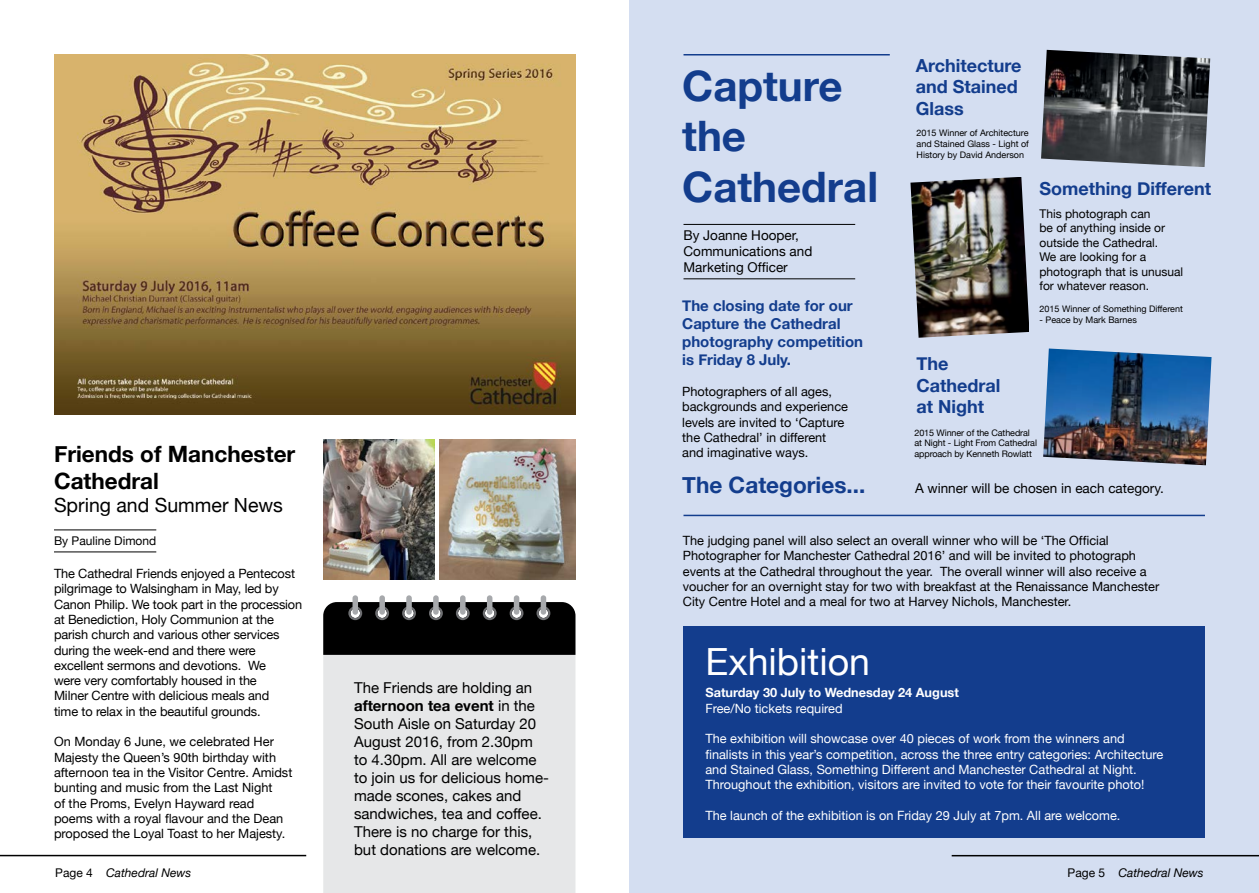
<style>
.page{position:relative;width:1259px;height:893px;background:#fff}
.page>*{position:absolute;margin:0;border:0;box-sizing:border-box;transform-origin:0 0}
.t1{font:700 42px/50.4px "Helvetica Neue";color:#133d8d}
.t2{font:37.5px "Helvetica Neue";color:#fff}
.t3{font:700 22.5px/27px "Helvetica Neue";color:#000}
.t4{font:700 22.5px "Helvetica Neue";color:#133d8d}
.t5{font:19.5px "Helvetica Neue";color:#000}
.t6{font:700 18px/21.6px "Helvetica Neue";color:#133d8d}
.t7{font:15px/18px "Helvetica Neue";color:#000}
.t8{font:700 15px/18px "Helvetica Neue";color:#133d8d}
.t9{font:13.5px/16.2px "Helvetica Neue";color:#000}
.t10{font:12.75px/15.3px "Helvetica Neue";color:#000}
.t11{font:12.75px/15.3px "Helvetica Neue";color:#fff}
.t12{font:700 12.75px "Helvetica Neue";color:#fff}
.t13{font:12px/14.4px "Helvetica Neue";color:#000}
.t14{font:italic 12px "Helvetica Neue";color:#000}
.t15{font:9px/10.8px "Helvetica Neue";color:#000}
.s1{font-weight:700}
.s2{font-style:normal}
</style>
<div class="page">
<div style="left:629px;top:0;width:630px;height:893px;background:#d4def1"></div>
<div style="left:323px;top:655px;width:252px;height:238px;background:#e6e7e8"></div>
<svg style="left:323px;top:602px;width:252px;height:53px;background:#0c0c0c"></svg>
<div style="left:541px;top:595px;width:5px;height:20px;background:#a7a9ac;border-radius:3px"></div>
<div style="left:514px;top:595px;width:5px;height:20px;background:#a7a9ac;border-radius:3px"></div>
<div style="left:487px;top:595px;width:5px;height:20px;background:#a7a9ac;border-radius:3px"></div>
<div style="left:460px;top:595px;width:5px;height:20px;background:#a7a9ac;border-radius:3px"></div>
<div style="left:433px;top:595px;width:6px;height:20px;background:#a7a9ac;border-radius:3px"></div>
<div style="left:406px;top:595px;width:6px;height:20px;background:#a7a9ac;border-radius:3px"></div>
<div style="left:379px;top:595px;width:6px;height:20px;background:#a7a9ac;border-radius:3px"></div>
<div style="left:352px;top:595px;width:6px;height:20px;background:#a7a9ac;border-radius:3px"></div>
<hr style="left:683px;top:224px;width:172px;height:1px;background:#000">
<hr style="left:683px;top:278px;width:172px;height:1px;background:#000">
<img style="left:54px;top:54px;width:521px;height:360px">
<hr style="left:54px;top:529px;width:102px;height:1px;background:#000">
<hr style="left:54px;top:552px;width:102px;height:1px;background:#000">
<img style="left:439px;top:440px;width:136px;height:139px">
<img style="left:323px;top:440px;width:112px;height:139px">
<img style="left:1041px;top:50px;width:169px;height:117px">
<img style="left:910px;top:177px;width:119px;height:161px">
<img style="left:1043px;top:348px;width:168px;height:117px">
<hr style="left:683px;top:54px;width:207px;height:2px;background:#133d8d">
<hr style="left:683px;top:515px;width:522px;height:1px;background:#133d8d">
<div style="left:683px;top:627px;width:522px;height:211px;background:#133d8d"></div>
<hr style="left:0;top:855px;width:306px;height:1px;background:#000">
<hr style="left:951px;top:855px;width:308px;height:1px;background:#000">
<h3 class="t3" style="left:54px;top:441px;width:243px">Friends of Manchester<br>Cathedral</h3>
<h3 class="t5" style="left:54px;top:491px;width:230px">Spring and Summer News</h3>
<p class="t13" style="left:54px;top:534px;width:104px">By Pauline Dimond</p>
<p class="t10" style="left:54px;top:567px;width:250px">The Cathedral Friends enjoyed a Pentecost pilgrimage to Walsingham in May, led by Canon Philip. We took part in the procession at Benediction, Holy Communion at the parish church and various other services during the week-end and there were excellent sermons and devotions. We<br>were very comfortably housed in the<br>Milner Centre with delicious meals and<br>time to relax in the beautiful grounds.</p>
<p class="t10" style="left:54px;top:735px;width:240px">On Monday 6 June, we celebrated Her Majesty the Queen’s 90th birthday with afternoon tea in the Visitor Centre. Amidst bunting and music from the Last Night<br>of the Proms, Evelyn Hayward read poems with a royal flavour and the Dean proposed the Loyal Toast to her Majesty.</p>
<p class="t7" style="left:354px;top:679px;width:196px">The Friends are holding an <span class="s1">afternoon tea event</span> in the<br>South Aisle on Saturday 20<br>August 2016, from 2.30pm to 4.30pm. All are welcome to join us for delicious home&shy;made scones, cakes and sandwiches, tea and coffee.<br>There is no charge for this, but donations are welcome.</p>
<h1 class="t1" style="left:682px;top:62px;width:197px">Capture the<br>Cathedral</h1>
<p class="t9" style="left:683px;top:228px;width:130px">By Joanne Hooper,<br>Communications and<br>Marketing Officer</p>
<p class="t8" style="left:682px;top:297px;width:182px">The closing date for our<br>Capture the Cathedral photography competition is Friday 8 July.</p>
<p class="t10" style="left:682px;top:384px;width:167px">Photographers of all ages, backgrounds and experience levels are invited to ‘Capture the Cathedral’ in different and imaginative ways.</p>
<h3 class="t6" style="left:915px;top:55px;width:107px">Architecture and Stained<br>Glass</h3>
<p class="t15" style="left:916px;top:128px;width:114px;text-align:justify">2015 Winner of Architecture and Stained Glass - Light of History by David Anderson</p>
<h3 class="t6" style="left:1039px;top:178px;width:173px">Something Different</h3>
<p class="t13" style="left:1039px;top:207px;width:145px">This photograph can<br>be of anything inside or outside the Cathedral.<br>We are looking for a photograph that is unusual for whatever reason.</p>
<p class="t15" style="left:1039px;top:304px;width:145px">2015 Winner of Something Different</p>
<p class="t15" style="left:1039px;top:314px;width:99px">- Peace by Mark Barnes</p>
<h3 class="t6" style="left:916px;top:353px;width:85px">The<br>Cathedral at Night</h3>
<p class="t15" style="left:914px;top:427px;width:124px">2015 Winner of the Cathedral at Night - Light From Cathedral approach by Kenneth Rowlatt</p>
<h3 class="t4" style="left:682px;top:467px;width:185px">The Categories...</h3>
<p class="t9" style="left:915px;top:481px;width:250px">A winner will be chosen in each category.</p>
<p class="t10" style="left:683px;top:533px;width:478px">The judging panel will also select an overall winner who will be ‘The Official Photographer for Manchester Cathedral 2016’ and will be invited to photograph events at the Cathedral throughout the year. The overall winner will also receive a voucher for an overnight stay for two with breakfast at the Renaissance Manchester City Centre Hotel and a meal for two at Harvey Nichols, Manchester.</p>
<h2 class="t2" style="left:705px;top:634px;width:166px">Exhibition</h2>
<p class="t12" style="left:705px;top:683px;width:255px">Saturday 30 July to Wednesday 24 August</p>
<p class="t11" style="left:705px;top:701px;width:139px">Free/No tickets required</p>
<p class="t11" style="left:705px;top:732px;width:459px">The exhibition will showcase over 40 pieces of work from the winners and finalists in this year’s competition, across the three entry categories: Architecture and Stained Glass, Something Different and Manchester Cathedral at Night.<br>Throughout the exhibition, visitors are invited to vote for their favourite photo!</p>
<p class="t11" style="left:705px;top:808px;width:416px">The launch of the exhibition is on Friday 29 July at 7pm. All are welcome.</p>
<p class="t14" style="left:55px;top:864px;width:138px"><span class="s2">Page 4</span> Cathedral News</p>
<p class="t14" style="left:1067px;top:864px;width:138px"><span class="s2">Page 5</span> Cathedral News</p>
</div>
